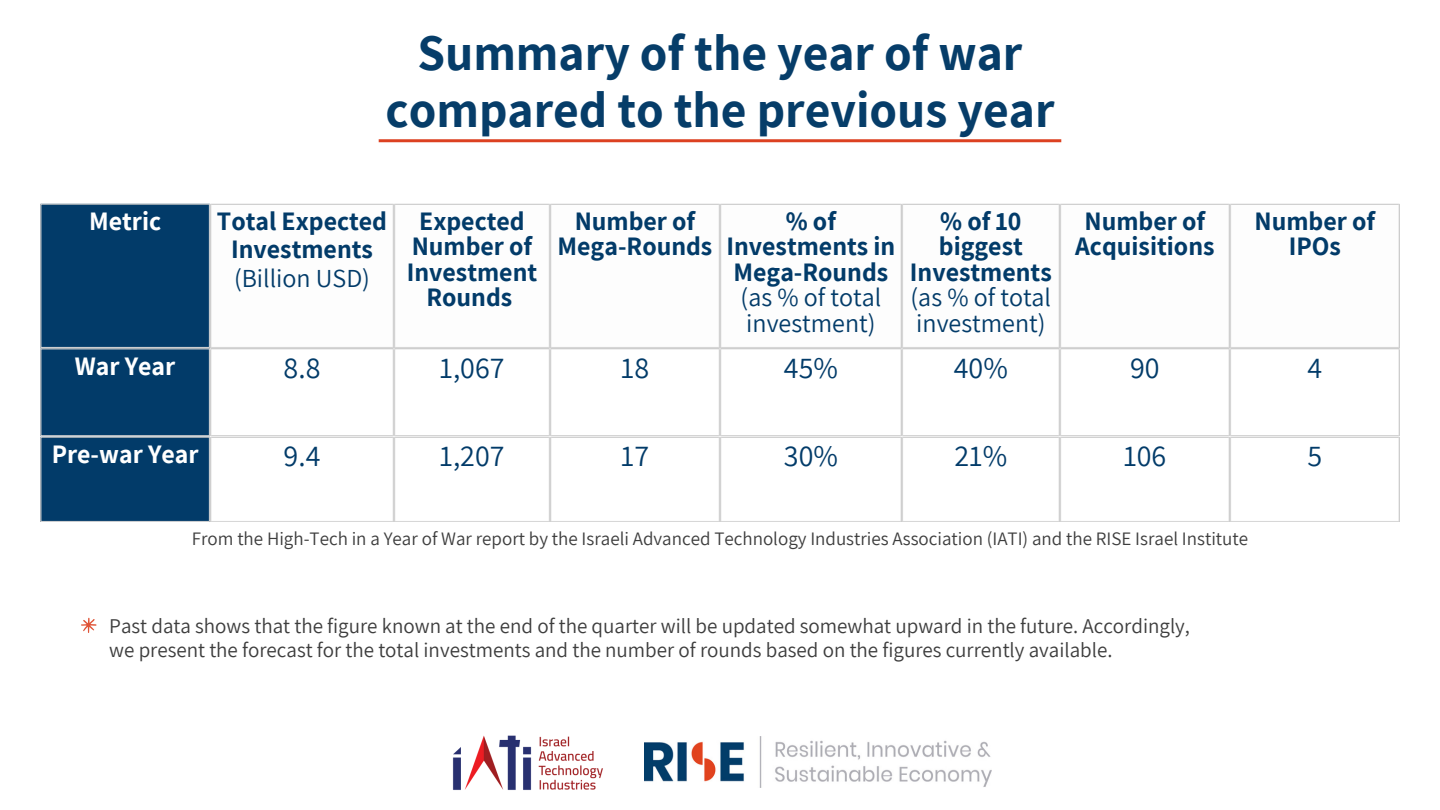
<style>
.page{position:relative;width:1440px;height:810px;background:#fff}
.page>*{position:absolute;margin:0;border:0;box-sizing:border-box;transform-origin:0 0}
.t1{font:700 50px/57px "Assistant";color:#063d69;text-align:center}
.t2{font:30px "Assistant";color:#023b69}
.t3{font:700 26px/25.5px "Assistant";color:#023b69;text-align:center}
.t4{font:26px/25.5px "Assistant";color:#023b69}
.t5{font:700 26px "Assistant";color:#fff}
.t6{font:21px/24px "Assistant";color:#3d3d3d}
.t7{font:19px "Assistant";color:#3d3d3d}
.s1{font-weight:400}
</style>
<div class="page">
<img style="left:644px;top:737px;width:347px;height:50px">
<img style="left:452px;top:735px;width:151px;height:55px">
<svg style="left:81px;top:618px;width:16px;height:15px"></svg>
<hr style="left:379px;top:139px;width:682px;height:3px;background:#dc4121">
<div style="left:41px;top:205px;width:169px;height:316px;background:#023b69"></div>
<svg style="left:392px;top:204px;width:1007px;height:144px"></svg>
<hr style="left:41px;top:205px;width:1px;height:142px;background:#d9d9d9">
<hr style="left:209px;top:205px;width:1px;height:142px;background:#d9d9d9">
<hr style="left:41px;top:204px;width:169px;height:1px;background:#d9d9d9">
<hr style="left:41px;top:347px;width:169px;height:1px;background:#d9d9d9">
<hr style="left:211px;top:205px;width:1px;height:142px;background:#d9d9d9">
<hr style="left:393px;top:205px;width:1px;height:142px;background:#d9d9d9">
<hr style="left:211px;top:204px;width:183px;height:1px;background:#d9d9d9">
<hr style="left:211px;top:347px;width:183px;height:1px;background:#d9d9d9">
<hr style="left:394px;top:205px;width:1px;height:142px;background:#d9d9d9">
<hr style="left:549px;top:205px;width:1px;height:142px;background:#d9d9d9">
<hr style="left:394px;top:204px;width:156px;height:1px;background:#d9d9d9">
<hr style="left:394px;top:347px;width:156px;height:1px;background:#d9d9d9">
<hr style="left:550px;top:205px;width:1px;height:142px;background:#d9d9d9">
<hr style="left:719px;top:205px;width:1px;height:142px;background:#d9d9d9">
<hr style="left:550px;top:204px;width:170px;height:1px;background:#d9d9d9">
<hr style="left:550px;top:347px;width:170px;height:1px;background:#d9d9d9">
<hr style="left:720px;top:205px;width:1px;height:142px;background:#d9d9d9">
<hr style="left:901px;top:205px;width:1px;height:142px;background:#d9d9d9">
<hr style="left:720px;top:204px;width:181px;height:1px;background:#d9d9d9">
<hr style="left:720px;top:347px;width:181px;height:1px;background:#d9d9d9">
<hr style="left:902px;top:205px;width:1px;height:142px;background:#d9d9d9">
<hr style="left:1059px;top:205px;width:1px;height:142px;background:#d9d9d9">
<hr style="left:902px;top:204px;width:158px;height:1px;background:#d9d9d9">
<hr style="left:902px;top:347px;width:158px;height:1px;background:#d9d9d9">
<hr style="left:1060px;top:205px;width:1px;height:142px;background:#d9d9d9">
<hr style="left:1229px;top:205px;width:1px;height:142px;background:#d9d9d9">
<hr style="left:1060px;top:204px;width:169px;height:1px;background:#d9d9d9">
<hr style="left:1060px;top:347px;width:169px;height:1px;background:#d9d9d9">
<hr style="left:1230px;top:205px;width:1px;height:142px;background:#d9d9d9">
<hr style="left:1399px;top:205px;width:1px;height:142px;background:#d9d9d9">
<hr style="left:1230px;top:204px;width:169px;height:1px;background:#d9d9d9">
<hr style="left:1230px;top:347px;width:169px;height:1px;background:#d9d9d9">
<hr style="left:41px;top:349px;width:1px;height:86px;background:#d9d9d9">
<hr style="left:209px;top:349px;width:1px;height:86px;background:#d9d9d9">
<hr style="left:41px;top:349px;width:169px;height:1px;background:#d9d9d9">
<hr style="left:41px;top:435px;width:169px;height:1px;background:#d9d9d9">
<hr style="left:211px;top:349px;width:1px;height:86px;background:#d9d9d9">
<hr style="left:393px;top:349px;width:1px;height:86px;background:#d9d9d9">
<hr style="left:211px;top:349px;width:183px;height:1px;background:#d9d9d9">
<hr style="left:211px;top:435px;width:183px;height:1px;background:#d9d9d9">
<hr style="left:394px;top:349px;width:1px;height:86px;background:#d9d9d9">
<hr style="left:549px;top:349px;width:1px;height:86px;background:#d9d9d9">
<hr style="left:394px;top:349px;width:156px;height:1px;background:#d9d9d9">
<hr style="left:394px;top:435px;width:156px;height:1px;background:#d9d9d9">
<hr style="left:550px;top:349px;width:1px;height:86px;background:#d9d9d9">
<hr style="left:719px;top:349px;width:1px;height:86px;background:#d9d9d9">
<hr style="left:550px;top:349px;width:170px;height:1px;background:#d9d9d9">
<hr style="left:550px;top:435px;width:170px;height:1px;background:#d9d9d9">
<hr style="left:720px;top:349px;width:1px;height:86px;background:#d9d9d9">
<hr style="left:901px;top:349px;width:1px;height:86px;background:#d9d9d9">
<hr style="left:720px;top:349px;width:181px;height:1px;background:#d9d9d9">
<hr style="left:720px;top:435px;width:181px;height:1px;background:#d9d9d9">
<hr style="left:902px;top:349px;width:1px;height:86px;background:#d9d9d9">
<hr style="left:1059px;top:349px;width:1px;height:86px;background:#d9d9d9">
<hr style="left:902px;top:349px;width:158px;height:1px;background:#d9d9d9">
<hr style="left:902px;top:435px;width:158px;height:1px;background:#d9d9d9">
<hr style="left:1060px;top:349px;width:1px;height:86px;background:#d9d9d9">
<hr style="left:1229px;top:349px;width:1px;height:86px;background:#d9d9d9">
<hr style="left:1060px;top:349px;width:169px;height:1px;background:#d9d9d9">
<hr style="left:1060px;top:435px;width:169px;height:1px;background:#d9d9d9">
<hr style="left:1230px;top:349px;width:1px;height:86px;background:#d9d9d9">
<hr style="left:1399px;top:349px;width:1px;height:86px;background:#d9d9d9">
<hr style="left:1230px;top:349px;width:169px;height:1px;background:#d9d9d9">
<hr style="left:1230px;top:435px;width:169px;height:1px;background:#d9d9d9">
<hr style="left:41px;top:438px;width:1px;height:83px;background:#d9d9d9">
<hr style="left:209px;top:438px;width:1px;height:83px;background:#d9d9d9">
<hr style="left:41px;top:437px;width:169px;height:1px;background:#d9d9d9">
<hr style="left:41px;top:521px;width:169px;height:1px;background:#d9d9d9">
<hr style="left:211px;top:438px;width:1px;height:83px;background:#d9d9d9">
<hr style="left:393px;top:438px;width:1px;height:83px;background:#d9d9d9">
<hr style="left:211px;top:437px;width:183px;height:1px;background:#d9d9d9">
<hr style="left:211px;top:521px;width:183px;height:1px;background:#d9d9d9">
<hr style="left:394px;top:438px;width:1px;height:83px;background:#d9d9d9">
<hr style="left:549px;top:438px;width:1px;height:83px;background:#d9d9d9">
<hr style="left:394px;top:437px;width:156px;height:1px;background:#d9d9d9">
<hr style="left:394px;top:521px;width:156px;height:1px;background:#d9d9d9">
<hr style="left:550px;top:438px;width:1px;height:83px;background:#d9d9d9">
<hr style="left:719px;top:438px;width:1px;height:83px;background:#d9d9d9">
<hr style="left:550px;top:437px;width:170px;height:1px;background:#d9d9d9">
<hr style="left:550px;top:521px;width:170px;height:1px;background:#d9d9d9">
<hr style="left:720px;top:438px;width:1px;height:83px;background:#d9d9d9">
<hr style="left:901px;top:438px;width:1px;height:83px;background:#d9d9d9">
<hr style="left:720px;top:437px;width:181px;height:1px;background:#d9d9d9">
<hr style="left:720px;top:521px;width:181px;height:1px;background:#d9d9d9">
<hr style="left:902px;top:438px;width:1px;height:83px;background:#d9d9d9">
<hr style="left:1059px;top:438px;width:1px;height:83px;background:#d9d9d9">
<hr style="left:902px;top:437px;width:158px;height:1px;background:#d9d9d9">
<hr style="left:902px;top:521px;width:158px;height:1px;background:#d9d9d9">
<hr style="left:1060px;top:438px;width:1px;height:83px;background:#d9d9d9">
<hr style="left:1229px;top:438px;width:1px;height:83px;background:#d9d9d9">
<hr style="left:1060px;top:437px;width:169px;height:1px;background:#d9d9d9">
<hr style="left:1060px;top:521px;width:169px;height:1px;background:#d9d9d9">
<hr style="left:1230px;top:438px;width:1px;height:83px;background:#d9d9d9">
<hr style="left:1399px;top:438px;width:1px;height:83px;background:#d9d9d9">
<hr style="left:1230px;top:437px;width:169px;height:1px;background:#d9d9d9">
<hr style="left:1230px;top:521px;width:169px;height:1px;background:#d9d9d9">
<p class="t1" style="left:385px;top:23px;width:671px">Summary of the year of war compared to the previous year</p>
<p class="t5" style="left:89px;top:203px;width:74px">Metric</p>
<p class="t3" style="left:217px;top:206px;width:172px;line-height:28.5px">Total Expected<br>Investments</p>
<p class="t4" style="left:234px;top:265px;width:137px">(Billion USD)</p>
<p class="t3" style="left:412px;top:207px;width:122px;text-align:left">Expected<br>Number of</p>
<p class="t3" style="left:407px;top:258px;width:132px">Investment<br>Rounds</p>
<p class="t3" style="left:558px;top:207px;width:156px">Number of<br>Mega-Rounds</p>
<p class="t3" style="left:726px;top:207px;width:170px">%of<br>Investments in<br>Mega-Rounds <span class="s1">(as % of total investment)</span></p>
<p class="t3" style="left:910px;top:207px;width:143px">%of10 biggest<br>Investments</p>
<p class="t4" style="left:911px;top:284px;width:142px">(as % of total investment)</p>
<p class="t3" style="left:1075px;top:207px;width:141px">Number of<br>Acquisitions</p>
<p class="t3" style="left:1255px;top:207px;width:122px">Number of<br>IPOs</p>
<p class="t5" style="left:75px;top:348px;width:102px">War Year</p>
<p class="t2" style="left:284px;top:347px;width:38px">8.8</p>
<p class="t2" style="left:439px;top:347px;width:67px">1,067</p>
<p class="t2" style="left:621px;top:347px;width:30px">18</p>
<p class="t2" style="left:784px;top:347px;width:56px">45%</p>
<p class="t2" style="left:954px;top:347px;width:56px">40%</p>
<p class="t2" style="left:1130px;top:347px;width:31px">90</p>
<p class="t2" style="left:1307px;top:347px;width:16px">4</p>
<p class="t5" style="left:52px;top:436px;width:148px">Pre-war Year</p>
<p class="t2" style="left:284px;top:435px;width:38px">9.4</p>
<p class="t2" style="left:439px;top:435px;width:67px">1,207</p>
<p class="t2" style="left:621px;top:435px;width:30px">17</p>
<p class="t2" style="left:784px;top:435px;width:56px">30%</p>
<p class="t2" style="left:954px;top:435px;width:54px">21%</p>
<p class="t2" style="left:1123px;top:435px;width:45px">106</p>
<p class="t2" style="left:1307px;top:435px;width:16px">5</p>
<p class="t7" style="left:192px;top:525px;width:1058px">From the High-Tech in a Year of War report by the Israeli Advanced Technology Industries Association (IATI) and the RISE Israel Institute</p>
<p class="t6" style="left:109px;top:613px;width:1082px">Past data shows that the figure known at the end of the quarter will be updated somewhat upward in the future. Accordingly, we present the forecast for the total investments and the number of rounds based on the figures currently available.</p>
</div>
